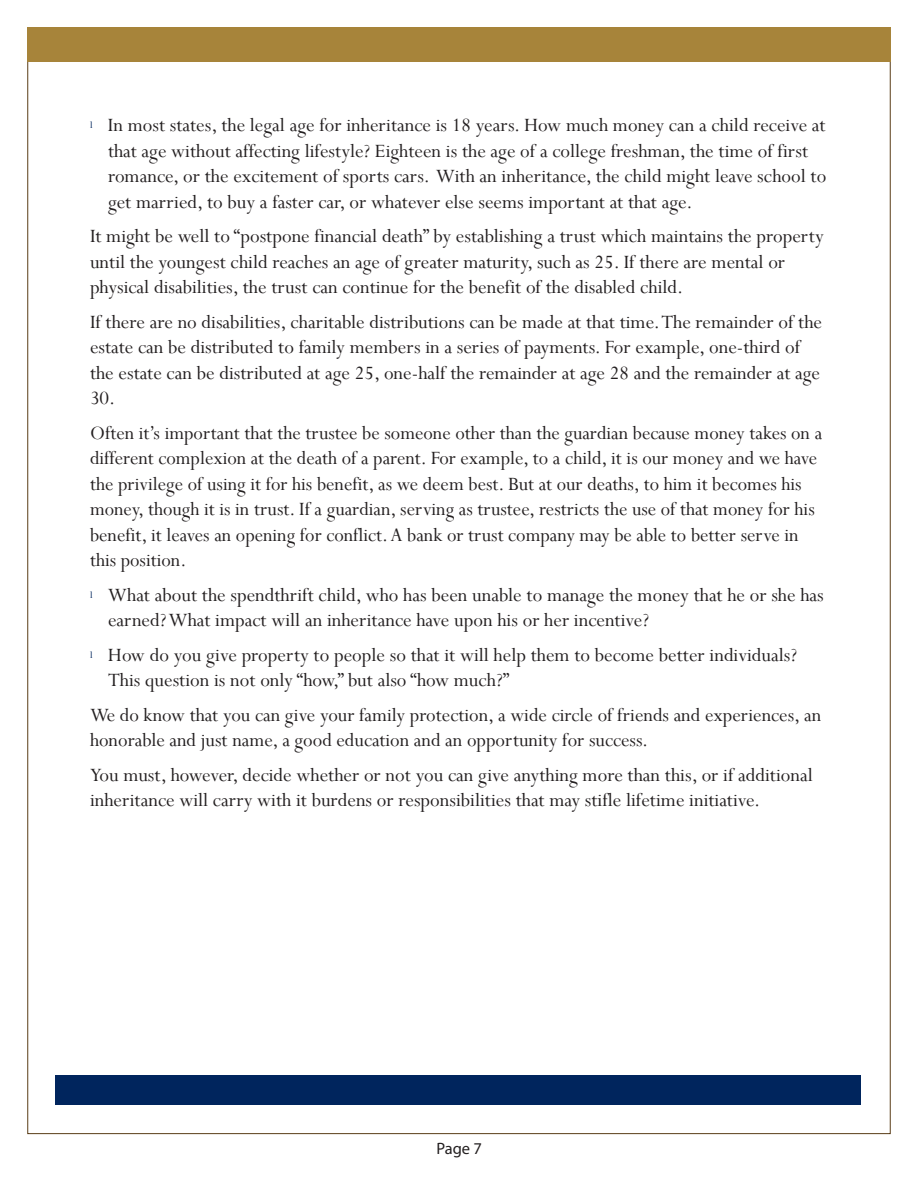
<style>
.page{position:relative;width:918px;height:1188px;background:#fff}
.page>*{position:absolute;margin:0;border:0;box-sizing:border-box;transform-origin:0 0}
.TXT-body{font:21px/25.5px "Perpetua";color:#231f20}
.TXT-bullet{font:21px/25.5px "Perpetua";color:#231f20}
.t1{font:16.5px "Myriad Pro";color:#231f20}
.s1{font-size:10.5px;color:#00255d}
</style>
<div class="page">
<div style="left:27px;top:27px;width:864px;height:35px;background:#a7843a"></div>
<div style="left:56px;top:1076px;width:805px;height:29px;background:#00255d"></div>
<p class="TXT-bullet" style="left:108px;top:112px;width:720px;text-indent:-18px"><span class="s1">l</span> In most states, the legal age for inheritance is 18 years. How much money can a child receive at that age without affecting lifestyle? Eighteen is the age of a college freshman, the time of first romance, or the excitement of sports cars. With an inheritance, the child might leave school to get married, to buy a faster car, or whatever else seems important at that age.</p>
<p class="TXT-body" style="left:90px;top:223px;width:735px">It might be well to “postpone financial death” by establishing a trust which maintains the property until the youngest child reaches an age of greater maturity, such as 25. If there are mental or physical disabilities, the trust can continue for the benefit of the disabled child.</p>
<p class="TXT-body" style="left:90px;top:309px;width:734px">If there are no disabilities, charitable distributions can be made at that time. The remainder of the estate can be distributed to family members in a series of payments. For example, one-third of the estate can be distributed at age 25, one-half the remainder at age 28 and the remainder at age 30.</p>
<p class="TXT-body" style="left:90px;top:420px;width:734px">Often it’s important that the trustee be someone other than the guardian because money takes on a different complexion at the death of a parent. For example, to a child, it is our money and we have the privilege of using it for his benefit, as we deem best. But at our deaths, to him it becomes his money, though it is in trust. If a guardian, serving as trustee, restricts the use of that money for his benefit, it leaves an opening for conflict. A bank or trust company may be able to better serve in this position.</p>
<p class="TXT-bullet" style="left:108px;top:582px;width:717px;text-indent:-18px"><span class="s1">l</span> What about the spendthrift child, who has been unable to manage the money that he or she has earned? What impact will an inheritance have upon his or her incentive?</p>
<p class="TXT-bullet" style="left:108px;top:642px;width:691px;text-indent:-18px"><span class="s1">l</span> How do you give property to people so that it will help them to become better individuals?<br>This question is not only “how,” but also “how much?”</p>
<p class="TXT-body" style="left:90px;top:702px;width:733px">We do know that you can give your family protection, a wide circle of friends and experiences, an honorable and just name, a good education and an opportunity for success.</p>
<p class="TXT-body" style="left:90px;top:762px;width:724px">You must, however, decide whether or not you can give anything more than this, or if additional inheritance will carry with it burdens or responsibilities that may stifle lifetime initiative.</p>
<p class="t1" style="left:436px;top:1138px;width:47px">Page 7</p>
</div>
